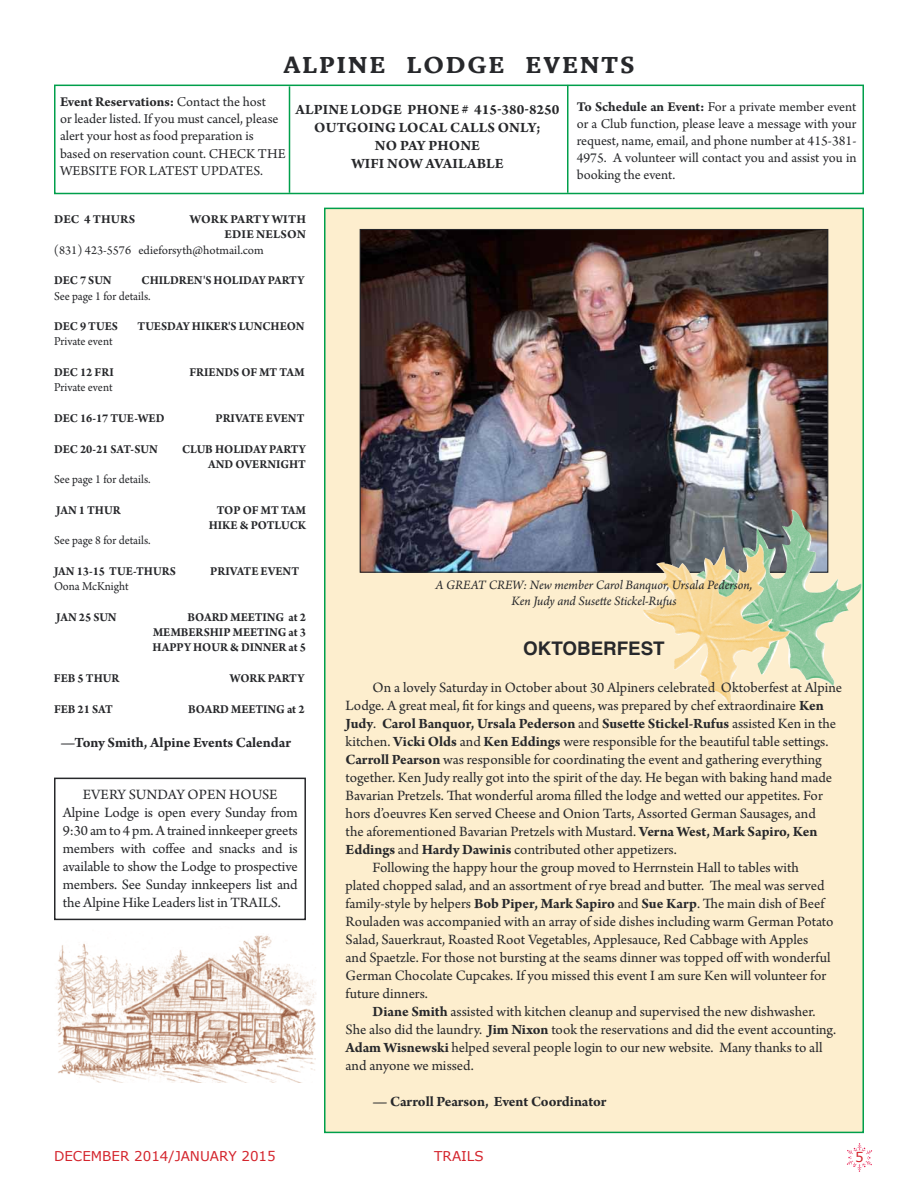
<style>
.page{position:relative;width:918px;height:1188px;background:#fff}
.page>*{position:absolute;margin:0;border:0;box-sizing:border-box;transform-origin:0 0}
.t1{font:24px "Breughel T Blac";letter-spacing:.1em;color:#27282b}
.t2{font:700 18.75px "Helvetica";color:#27282b}
.t3{font:15px/18px "Arno Pro";letter-spacing:-.005em;color:#27282b}
.t4{font:700 15px/18px "Arno Pro";color:#27282b}
.t5{font:14.25px/17.1px "Arno Pro";color:#27282b}
.t6{font:italic 13.5px/16.2px "Arno Pro";letter-spacing:-.005em;color:#27282b;text-align:center}
.t7{font:13.5px "Verdana";color:#d4252d}
.t8{font:700 12.75px/15.3px "Arno Pro";color:#27282b;scale:.95 1}
.t9{font:12.75px "Arno Pro";color:#27282b;scale:.95 1}
.t10{font:12.75px "Arno Pro";color:#27282b}
.t11{font:700 12.75px/15.3px "Arno Pro";color:#27282b;text-align:right}
.s1{font-weight:700}
.s2{font-weight:400}
</style>
<div class="page">
<svg style="left:847px;top:1143px;width:25px;height:29px"></svg>
<div style="left:851px;top:1150px;width:17px;height:14px;background:#fff;border-radius:50%"></div>
<div style="left:324px;top:208px;width:540px;height:925px;background:#fdeece;border:2px solid #009f4b"></div>
<div style="left:54px;top:85px;width:810px;height:109px;border:2px solid #009f4b"></div>
<hr style="left:289px;top:86px;width:1px;height:107px;background:#009f4b">
<hr style="left:567px;top:85px;width:1px;height:108px;background:#009f4b">
<div style="left:54px;top:778px;width:252px;height:142px;border:2px solid #27282b"></div>
<img style="left:362px;top:231px;width:464px;height:340px">
<img style="left:696px;top:510px;width:168px;height:176px">
<img style="left:55px;top:935px;width:261px;height:148px">
<img style="left:642px;top:544px;width:148px;height:161px">
<h1 class="t1" style="left:284px;top:51px;width:70px">ALPINE</h1>
<h1 class="t1" style="left:407px;top:51px;width:60px">LODGE</h1>
<h1 class="t1" style="left:526px;top:51px;width:56px">EVENTS</h1>
<p class="t5" style="left:60px;top:94px;width:227px"><span class="s1">Event Reservations:</span> Contact the host<br>or leader listed. If you must cancel, please alert your host as food preparation is based on reservation count. CHECK THE WEBSITE FOR LATEST UPDATES.</p>
<p class="t5" style="left:577px;top:99px;width:281px;text-align:justify"><span class="s1">To Schedule an Event:</span> For a private member event or a Club function, please leave a message with your request, name, email, and phone number at 415-381- 4975. A volunteer will contact you and assist you in booking the event.</p>
<p class="t4" style="left:314px;top:101px;width:247px;text-indent:-19px">Alpine Lodge phone # 415-380-8250 outgoing local</p>
<p class="t4" style="left:450px;top:119px;width:10px">calls</p>
<p class="t4" style="left:498px;top:119px;width:45px">only;</p>
<p class="t4" style="left:351px;top:137px;width:145px;text-align:center">no pay phone<br>wifi now available</p>
<p class="t11" style="left:54px;top:212px;width:49px">DEC 4 THUR</p>
<p class="t11" style="left:129px;top:212px;width:8px">S</p>
<p class="t11" style="left:190px;top:212px;width:65px">WORK PARTY</p>
<p class="t11" style="left:225px;top:212px;width:83px">with<br>EDIE NELSON</p>
<p class="t10" style="left:54px;top:243px;width:211px">(831) 423-5576 edieforsyth@hotmail.com</p>
<p class="t8" style="left:54px;top:273px;width:62px">DEC 7 SUN</p>
<p class="t8" style="left:142px;top:273px;width:157px">CHILDREN'S HO LIDAY PARTY</p>
<p class="t9" style="left:54px;top:288px;width:103px">See page 1 for details.</p>
<p class="t8" style="left:54px;top:319px;width:81px">DEC 9 TUES TU</p>
<p class="t8" style="left:154px;top:319px;width:160px">ESDAY HIKER'S LUNCHEON</p>
<p class="t9" style="left:54px;top:334px;width:63px">Private event</p>
<p class="t8" style="left:54px;top:365px;width:65px">DEC 12 fri</p>
<p class="t8" style="left:189px;top:365px;width:123px">FRIENDS OF MT TAM</p>
<p class="t9" style="left:54px;top:380px;width:63px">Private event</p>
<p class="t8" style="left:54px;top:411px;width:113px">DEC 16-17 TUE-WED</p>
<p class="t8" style="left:215px;top:411px;width:95px">PRIVATE EVENT</p>
<p class="t8" style="left:54px;top:442px;width:111px">DEC 20-21 SAT-SUN</p>
<p class="t8" style="left:208px;top:442px;width:89px;text-indent:-26px">CLUB HO LIDAY PARTY<br>AND OVERNIGHT</p>
<p class="t9" style="left:54px;top:472px;width:103px">See page 1 for details.</p>
<p class="t8" style="left:56px;top:503px;width:39px">JAN 1 THURTO</p>
<p class="t8" style="left:209px;top:503px;width:104px;text-align:right">P OF MT TAM<br>HIKE &amp; POTLUCK</p>
<p class="t9" style="left:54px;top:533px;width:103px">See page 8 for details.</p>
<p class="t8" style="left:54px;top:564px;width:97px">JAN 13-15 TUE-THUR</p>
<p class="t8" style="left:170px;top:564px;width:8px">S</p>
<p class="t8" style="left:210px;top:564px;width:95px">PRIVATE EVENT</p>
<p class="t9" style="left:54px;top:579px;width:80px">Oona McKnight</p>
<p class="t8" style="left:56px;top:610px;width:65px">JAN 25 SUN</p>
<p class="t8" style="left:152px;top:610px;width:163px;text-align:justify;text-indent:35px">BOARD MEETING at 2<br>MEMBERSHIP MEETING at 3<br>HAPPY HOUR</p>
<p class="t8" style="left:230px;top:641px;width:81px">&amp; DINNER at 5</p>
<p class="t8" style="left:54px;top:671px;width:42px">FEB 5 THUR</p>
<p class="t8" style="left:230px;top:671px;width:64px">WORK PARTY</p>
<p class="t8" style="left:54px;top:702px;width:57px">FEB 21 SATBO</p>
<p class="t8" style="left:205px;top:702px;width:107px">ARD MEETING at 2</p>
<p class="t4" style="left:61px;top:734px;width:232px">—Tony Smith, Alpine Events Calendar</p>
<p class="t3" style="left:63px;top:786px;width:236px;text-indent:20px">EVERY SUNDAY OPEN HOUSE Alpine Lodge is open every Sunday from 9:30 am to 4 pm. A trained innkeeper greets members with coffee and snacks and is available to show the Lodge to prospective members. See Sunday innkeepers list and the Alpine Hike Leaders list in TRAILS.</p>
<p class="t6" style="left:436px;top:577px;width:318px">A GREAT CREW: New member Carol Banquor, Ursala Pederson,<br>Ken Judy and Susette Stickel-Rufus</p>
<p class="t2" style="left:523px;top:633px;width:42px">OKTOBERFEST</p>
<p class="t3" style="left:373px;top:679px;width:471px">On a lovely Saturday in October about 30 Alpiners celebrated Oktoberfest at Alpine</p>
<p class="t3" style="left:346px;top:697px;width:480px">Lodge. A great meal, fit for kings and queens, was prepared by chef extraordinaire <span class="s1">Ken</span></p>
<p class="t4" style="left:346px;top:715px;width:492px">Judy<span class="s2">.</span> Carol Banquor, Ursala Pederson <span class="s2">and</span> Susette Stickel-Rufus <span class="s2">assisted Ken in the</span></p>
<p class="t3" style="left:346px;top:733px;width:484px">kitchen. <span class="s1">Vicki Olds</span> and <span class="s1">Ken Eddings</span> were responsible for the beautiful table settings.</p>
<p class="t3" style="left:346px;top:751px;width:478px"><span class="s1">Carroll Pearson</span> was responsible for coordinating the event and gathering everything</p>
<p class="t3" style="left:346px;top:769px;width:488px">together. Ken Judy really got into the spirit of the day. He began with baking hand made</p>
<p class="t3" style="left:346px;top:787px;width:479px">Bavarian Pretzels. That wonderful aroma filled the lodge and wetted our appetites. For</p>
<p class="t3" style="left:346px;top:805px;width:472px">hors d’oeuvres Ken served Cheese and Onion Tarts, Assorted German Sausages, and</p>
<p class="t3" style="left:346px;top:823px;width:474px">the aforementioned Bavarian Pretzels with Mustard. <span class="s1">Verna West, Mark Sapiro, Ken</span></p>
<p class="t3" style="left:346px;top:841px;width:333px"><span class="s1">Eddings</span> and <span class="s1">Hardy Dawinis</span> contributed other appetizers.</p>
<p class="t3" style="left:373px;top:859px;width:428px">Following the happy hour the group moved to Herrnstein Hall to tables with</p>
<p class="t3" style="left:346px;top:877px;width:480px">plated chopped salad, and an assortment of rye bread and butter. The meal was served</p>
<p class="t3" style="left:346px;top:895px;width:480px">family-style by helpers <span class="s1">Bob Piper, Mark Sapiro</span> and <span class="s1">Sue Karp</span>. The main dish of Beef</p>
<p class="t3" style="left:346px;top:913px;width:489px">Rouladen was accompanied with an array of side dishes including warm German Potato</p>
<p class="t3" style="left:346px;top:931px;width:464px">Salad, Sauerkraut, Roasted Root Vegetables, Applesauce, Red Cabbage with Apples</p>
<p class="t3" style="left:346px;top:949px;width:486px">and Spaetzle. For those not bursting at the seams dinner was topped off with wonderful</p>
<p class="t3" style="left:346px;top:967px;width:482px">German Chocolate Cupcakes. If you missed this event I am sure Ken will volunteer for</p>
<p class="t3" style="left:346px;top:985px;width:84px">future dinners.</p>
<p class="t3" style="left:373px;top:1003px;width:445px"><span class="s1">Diane Smith</span> assisted with kitchen cleanup and supervised the new dishwasher.</p>
<p class="t3" style="left:346px;top:1021px;width:492px">She also did the laundry. <span class="s1">Jim Nixon</span> took the reservations and did the event accounting.</p>
<p class="t3" style="left:346px;top:1039px;width:478px"><span class="s1">Adam Wisnewski</span> helped several people login to our new website. Many thanks to all</p>
<p class="t3" style="left:346px;top:1057px;width:130px">and anyone we missed.</p>
<p class="t4" style="left:373px;top:1093px;width:235px">— Carroll Pearson, Event Coordinator</p>
<p class="t7" style="left:54px;top:1147px;width:223px">DECEMBER 2014/JANUARY 2015</p>
<p class="t7" style="left:434px;top:1147px;width:51px">TRAILS</p>
<p class="t7" style="left:855px;top:1147px;width:10px">5</p>
</div>
